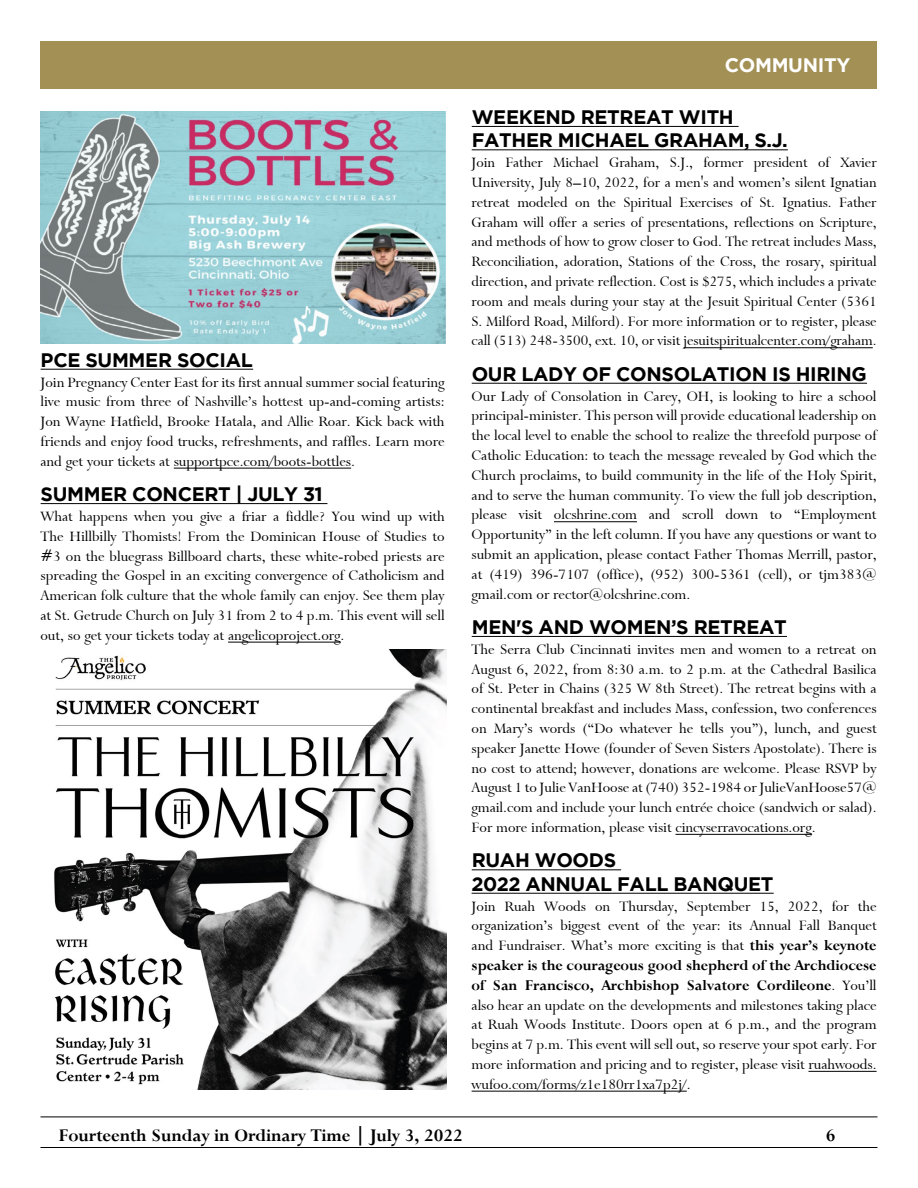
<style>
.page{position:relative;width:918px;height:1188px;background:#fff}
.page>*{position:absolute;margin:0;border:0;box-sizing:border-box;transform-origin:0 0}
.t1{font:700 19.5px/23.4px "Gotham";letter-spacing:-.015em;color:#000}
.t2{font:19.5px "Bronte Bold SWFTE";color:#000}
.t3{font:700 19.5px "Gotham";letter-spacing:-.015em;color:#fff}
.t4{font:16.5px/19.8px "Bronte Regular SWFTE";color:#000;text-align:justify}
.t5{font:16.5px/19.8px "Bronte Bold SWFTE";color:#000}
.s1{font-family:"Bronte Bold SWFTE"}
.s2{font-family:"Bronte Regular SWFTE"}
</style>
<div class="page">
<hr style="left:40px;top:1147px;width:838px;height:1px;background:#000">
<hr style="left:40px;top:1117px;width:838px;height:1px;background:#000">
<div style="left:40px;top:41px;width:838px;height:48px;background:#a39054"></div>
<hr style="left:41px;top:369px;width:212px;height:1px;background:#000">
<hr style="left:174px;top:468px;width:177px;height:1px;background:#000">
<hr style="left:41px;top:503px;width:286px;height:1px;background:#000">
<hr style="left:228px;top:642px;width:113px;height:1px;background:#000">
<img style="left:40px;top:112px;width:406px;height:231px">
<img style="left:54px;top:649px;width:393px;height:441px">
<hr style="left:472px;top:126px;width:267px;height:1px;background:#000">
<hr style="left:472px;top:150px;width:316px;height:1px;background:#000">
<hr style="left:683px;top:347px;width:190px;height:1px;background:#000">
<hr style="left:472px;top:383px;width:395px;height:1px;background:#000">
<hr style="left:554px;top:521px;width:83px;height:1px;background:#000">
<hr style="left:472px;top:636px;width:315px;height:1px;background:#000">
<hr style="left:676px;top:834px;width:136px;height:1px;background:#000">
<hr style="left:472px;top:870px;width:149px;height:1px;background:#000">
<hr style="left:472px;top:893px;width:302px;height:1px;background:#000">
<hr style="left:808px;top:1071px;width:69px;height:1px;background:#000">
<hr style="left:472px;top:1091px;width:215px;height:1px;background:#000">
<p class="t1" style="left:41px;top:348px;width:214px">PCE SUMMER SOCIAL</p>
<p class="t4" style="left:40px;top:372px;width:406px">Join Pregnancy Center East for its first annual summer social featuring live music from three of Nashville’s hottest up-and-coming artists:<br>Jon Wayne Hatfield, Brooke Hatala, and Allie Roar. Kick back with friends and enjoy food trucks, refreshments, and raffles. Learn more and get your tickets at supportpce.com/boots-bottles.</p>
<p class="t1" style="left:41px;top:482px;width:284px">SUMMER CONCERT | JULY 31</p>
<p class="t4" style="left:40px;top:506px;width:406px">What happens when you give a friar a fiddle? You wind up with The Hillbilly Thomists! From the Dominican House of Studies to #3 on the bluegrass Billboard charts, these white-robed priests are spreading the Gospel in an exciting convergence of Catholicism and American folk culture that the whole family can enjoy. See them play at St. Getrude Church on July 31 from 2 to 4 p.m. This event will sell out, so get your tickets today at angelicoproject.org.</p>
<p class="t3" style="left:725px;top:54px;width:127px">COMMUNITY</p>
<p class="t1" style="left:472px;top:105px;width:318px">WEEKEND RETREAT WITH<br>FATHER MICHAEL GRAHAM, S.J.</p>
<p class="t4" style="left:472px;top:153px;width:407px">Join Father Michael Graham, S.J., former president of Xavier University, July 8–10, 2022, for a men's and women’s silent Ignatian retreat modeled on the Spiritual Exercises of St. Ignatius. Father Graham will offer a series of presentations, reflections on Scripture, and methods of how to grow closer to God. The retreat includes Mass, Reconciliation, adoration, Stations of the Cross, the rosary, spiritual direction, and private reflection. Cost is $275, which includes a private room and meals during your stay at the Jesuit Spiritual Center (5361<br>S. Milford Road, Milford). For more information or to register, please call (513) 248-3500, ext. 10, or visit jesuitspiritualcenter.com/graham.</p>
<p class="t1" style="left:472px;top:362px;width:397px">OUR LADY OF CONSOLATION IS HIRING</p>
<p class="t4" style="left:472px;top:386px;width:407px">Our Lady of Consolation in Carey, OH, is looking to hire a school principal-minister. This person will provide educational leadership on the local level to enable the school to realize the threefold purpose of Catholic Education: to teach the message revealed by God which the Church proclaims, to build community in the life of the Holy Spirit, and to serve the human community. To view the full job description, please visit olcshrine.com and scroll down to “Employment Opportunity” in the left column. If you have any questions or want to submit an application, please contact Father Thomas Merrill, pastor, at (419) 396-7107 (office), (952) 300-5361 (cell), or tjm383@ gmail.com or rector@olcshrine.com.</p>
<p class="t1" style="left:472px;top:615px;width:317px">MEN'S AND WOMEN’S RETREAT</p>
<p class="t4" style="left:472px;top:639px;width:407px">The Serra Club Cincinnati invites men and women to a retreat on August 6, 2022, from 8:30 a.m. to 2 p.m. at the Cathedral Basilica of St. Peter in Chains (325 W 8th Street). The retreat begins with a continental breakfast and includes Mass, confession, two conferences on Mary’s words (“Do whatever he tells you”), lunch, and guest speaker Janette Howe (founder of Seven Sisters Apostolate). There is no cost to attend; however, donations are welcome. Please RSVP by August 1 to Julie VanHoose at (740) 352-1984 or JulieVanHoose57@ gmail.com and include your lunch entrée choice (sandwich or salad).<br>For more information, please visit cincyserravocations.org.</p>
<p class="t1" style="left:472px;top:848px;width:303px">RUAH WOODS<br>2022 ANNUAL FALL BANQUET</p>
<p class="t4" style="left:472px;top:896px;width:407px">Join Ruah Woods on Thursday, September 15, 2022, for the organization’s biggest event of the year: its Annual Fall Banquet and Fundraiser. What’s more exciting is that <span class="s1">this year’s keynote</span></p>
<p class="t5" style="left:472px;top:956px;width:406px">speaker is the courageous good shepherd of the Archdiocese of San Francisco, Archbishop Salvatore Cordileone<span class="s2">. You’ll</span></p>
<p class="t4" style="left:472px;top:995px;width:407px">also hear an update on the developments and milestones taking place at Ruah Woods Institute. Doors open at 6 p.m., and the program begins at 7 p.m. This event will sell out, so reserve your spot early. For more information and pricing and to register, please visit ruahwoods. wufoo.com/forms/z1e180rr1xa7p2j/.</p>
<p class="t2" style="left:58px;top:1123px;width:406px">Fourteenth Sunday in Ordinary Time | July 3, 2022</p>
<p class="t2" style="left:826px;top:1123px;width:11px">6</p>
</div>
